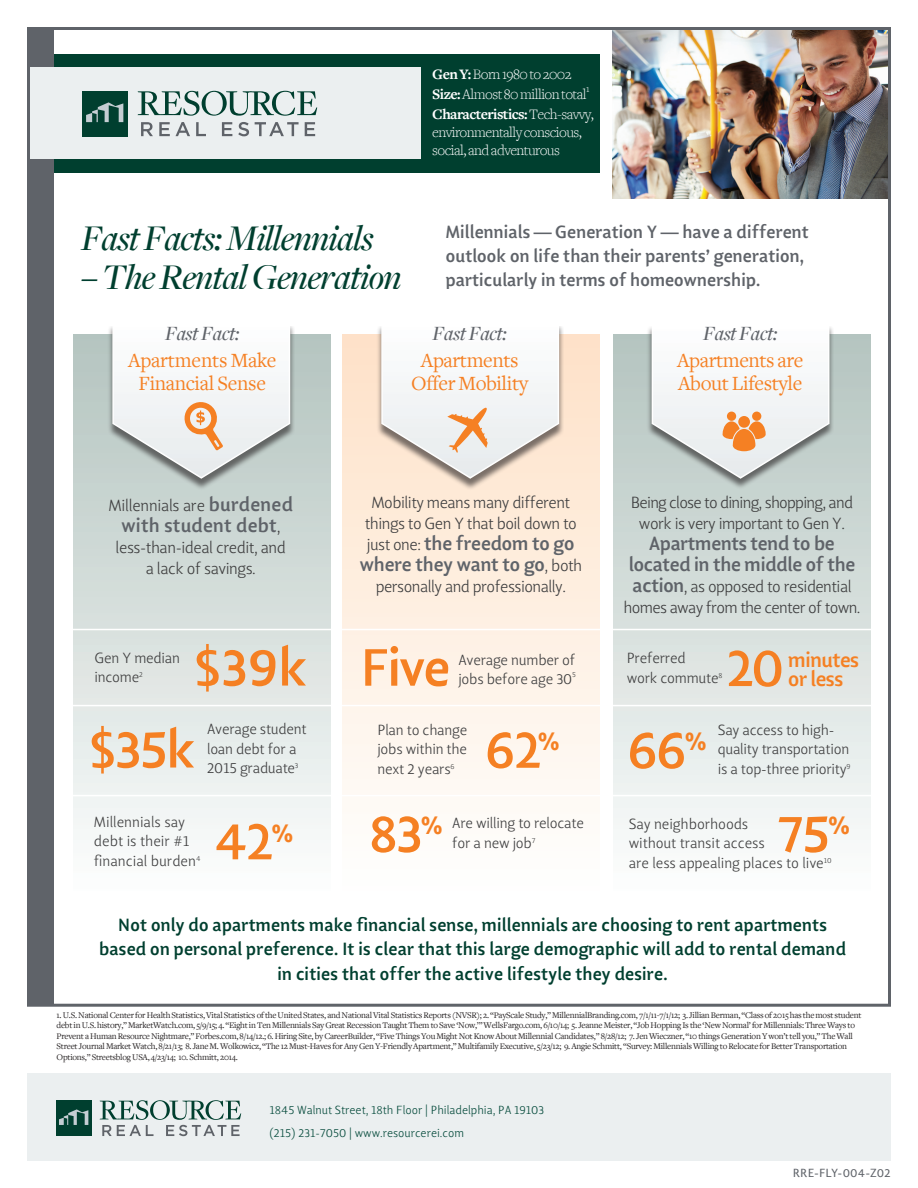
<style>
.page{position:relative;width:918px;height:1188px;background:#fff}
.page>*{position:absolute;margin:0;border:0;box-sizing:border-box;transform-origin:0 0}
.t1{font:700 53.25px "Lisboa LF";letter-spacing:-.05em;color:#f58023}
.t2{font:italic 500 37.5px "Freight Disp";letter-spacing:-.02em;color:#003f2f}
.t3{font:700 26.7px "Lisboa LF";color:#f58023}
.t4{font:21px/22.5px "Freight Text";letter-spacing:-.02em;color:#f58023;text-align:center}
.t5{font:italic 500 21px "Freight Disp";letter-spacing:-.01em;color:#5f6369}
.t6{font:700 21px/19.5px "Lisboa LF";letter-spacing:-.05em;color:#f58023}
.t7{font:700 19.5px/21px "Lisboa LF";letter-spacing:-.035em;color:#5f6369;text-align:center}
.t8{font:700 19.5px "Lisboa LF";letter-spacing:-.015em;color:#5f6369}
.t9{font:700 18px/24.3px "Lisboa LF";letter-spacing:-.02em;color:#003f2f;text-align:center}
.t10{font:700 18px/24px "Lisboa LF";letter-spacing:-.025em;color:#5f6369}
.t11{font:16.5px/21px "Lisboa LF Light";letter-spacing:-.03em;color:#3e3e3f;text-align:center}
.t12{font:15px/19.5px "Lisboa LF Light";letter-spacing:-.015em;color:#3e3e3f}
.t13{font:300 15px/18px "Freight Text";letter-spacing:-.04em;color:#fff}
.t14{font:12px/22.5px "Lisboa LF Light";color:#064b3c}
.t15{font:12px "Lisboa LF";letter-spacing:-.005em;color:#5f6369}
.t16{font:9px/10.5px "Freight Text";letter-spacing:-.025em;color:#231f20}
.t17{font:7.5px "Lisboa LF Light";color:#3e3e3f}
.t18{font:7.5px "Lisboa LF Light";color:#fff}
.s1{font-weight:700}
.s2{font-family:"Lisboa LF";font-weight:700;font-size:19.5px;color:#5f6369}
.s3{font-family:"Lisboa LF Light";font-weight:400;font-size:16.5px;color:#3e3e3f}
.s4{font-family:"Lisboa LF";font-weight:700;font-size:53.25px;color:#f58023}
.s5{font-family:"Lisboa LF";font-weight:700;font-size:26.7px;color:#f58023}
</style>
<div class="page">
<img style="left:612px;top:31px;width:275px;height:167px">
<div style="left:35px;top:54px;width:564px;height:119px;background:#003f2f"></div>
<div style="left:27px;top:28px;width:27px;height:978px;background:#5f6369"></div>
<div style="left:27px;top:67px;width:393px;height:91px;background:#ebeff0"></div>
<div style="left:73px;top:334px;width:258px;height:558px;background:linear-gradient(to bottom,#b3c3be,#fcfdfd)"></div>
<div style="left:342px;top:334px;width:258px;height:558px;background:linear-gradient(to bottom,#fee1c7,#fefefd)"></div>
<div style="left:613px;top:334px;width:258px;height:558px;background:linear-gradient(to bottom,#b3c3be,#fcfdfd)"></div>
<div style="left:107px;top:323px;width:188px;height:167px;background:#231f20;opacity:.6"></div>
<div style="left:376px;top:323px;width:188px;height:167px;background:#231f20;opacity:.6"></div>
<div style="left:646px;top:324px;width:188px;height:166px;background:#231f20;opacity:.6"></div>
<div style="left:82px;top:91px;width:46px;height:45px;background:#003f2f"></div>
<svg style="left:86px;top:102px;width:37px;height:20px"></svg>
<svg style="left:138px;top:91px;width:179px;height:25px"></svg>
<svg style="left:141px;top:122px;width:12px;height:14px"></svg>
<svg style="left:159px;top:122px;width:11px;height:14px"></svg>
<svg style="left:176px;top:122px;width:14px;height:14px"></svg>
<svg style="left:196px;top:122px;width:10px;height:14px"></svg>
<svg style="left:222px;top:122px;width:10px;height:14px"></svg>
<svg style="left:238px;top:122px;width:11px;height:14px"></svg>
<svg style="left:255px;top:122px;width:44px;height:14px"></svg>
<svg style="left:305px;top:122px;width:10px;height:14px"></svg>
<svg style="left:381px;top:326px;width:179px;height:154px"></svg>
<svg style="left:651px;top:326px;width:179px;height:154px"></svg>
<svg style="left:112px;top:326px;width:179px;height:154px"></svg>
<hr style="left:64px;top:795px;width:815px;height:1px;background:#fff">
<hr style="left:68px;top:705px;width:809px;height:1px;background:#fff">
<hr style="left:61px;top:629px;width:814px;height:1px;background:#fff">
<div style="left:27px;top:1073px;width:864px;height:88px;background:#ebeff0"></div>
<div style="left:56px;top:1100px;width:36px;height:36px;background:#003f2f"></div>
<svg style="left:59px;top:1109px;width:29px;height:16px"></svg>
<svg style="left:100px;top:1100px;width:141px;height:36px"></svg>
<div style="left:72px;top:290px;width:799px;height:36px;background:#fff"></div>
<h3 class="t13" style="left:432px;top:64px;width:156px;line-height:20.1px"><span class="s1">Gen Y:</span> Born 1980 to 2002<br><span class="s1">Size:</span> Almost 80 million total</h3>
<p class="t18" style="left:586px;top:85px;width:5px">1</p>
<h3 class="t13" style="left:432px;top:105px;width:163px"><span class="s1">Characteristics:</span> Tech-savvy, environmentally conscious, social, and adventurous</h3>
<h2 class="t2" style="left:81px;top:218px;width:294px">Fast Facts: Millennials</h2>
<h2 class="t2" style="left:81px;top:257px;width:322px">– The Rental Generation</h2>
<h3 class="t10" style="left:446px;top:220px;width:365px">Millennials — Generation Y — have a different outlook on life than their parents’ generation, particularly in terms of homeownership.</h3>
<h3 class="t5" style="left:165px;top:322px;width:76px">Fast Fact:</h3>
<h3 class="t4" style="left:128px;top:350px;width:150px">Apartments Make<br>Financial Sense</h3>
<h3 class="t5" style="left:433px;top:323px;width:76px">Fast Fact:</h3>
<h3 class="t4" style="left:411px;top:350px;width:118px">Apartments<br>Offer Mobility</h3>
<h3 class="t5" style="left:703px;top:322px;width:76px">Fast Fact:</h3>
<h3 class="t4" style="left:677px;top:350px;width:128px;text-align:left">Apartments are<br>About Lifestyle</h3>
<h3 class="t11" style="left:108px;top:494px;width:186px">Millennials are <span class="s2">burdened</span></h3>
<h3 class="t8" style="left:121px;top:513px;width:161px">with student debt<span class="s3">,</span></h3>
<h3 class="t11" style="left:116px;top:536px;width:172px">less-than-ideal credit, and a lack of savings.</h3>
<h3 class="t12" style="left:94px;top:648px;width:87px">Gen Y median income<sup>2</sup></h3>
<h1 class="t1" style="left:193px;top:634px;width:116px">$39k</h1>
<h1 class="t1" style="left:88px;top:716px;width:109px">$35k</h1>
<h3 class="t12" style="left:207px;top:719px;width:101px">Average student loan debt for a<br>2015 graduate<sup>3</sup></h3>
<h3 class="t12" style="left:94px;top:812px;width:108px">Millennials say debt is their #1 financial burden<sup>4</sup></h3>
<h1 class="t1" style="left:214px;top:808px;width:62px">42</h1>
<h3 class="t3" style="left:271px;top:816px;width:24px">%</h3>
<h3 class="t11" style="left:365px;top:492px;width:214px">Mobility means many different things to Gen Y that boil down to</h3>
<h3 class="t7" style="left:359px;top:532px;width:224px"><span class="s3">just one:</span> the freedom to go where they want to go<span class="s3">, both</span></h3>
<h3 class="t11" style="left:376px;top:576px;width:192px">personally and professionally.</h3>
<h3 class="t11" style="left:631px;top:492px;width:224px">Being close to dining, shopping, and work is very important to Gen Y.</h3>
<h3 class="t7" style="left:628px;top:532px;width:229px">Apartments tend to be located in the middle of the</h3>
<h3 class="t11" style="left:624px;top:576px;width:238px"><span class="s2">action</span>, as opposed to residential homes away from the center of town.</h3>
<h1 class="t1" style="left:360px;top:634px;width:92px">Five</h1>
<h3 class="t12" style="left:458px;top:650px;width:118px">Average number of jobs before age 30</h3>
<p class="t17" style="left:572px;top:670px;width:5px">5</p>
<h1 class="t1" style="left:726px;top:634px;width:60px">20</h1>
<h3 class="t12" style="left:627px;top:648px;width:97px">Preferred<br>work commute<sup>8</sup></h3>
<h3 class="t6" style="left:788px;top:650px;width:73px">minutes or less</h3>
<h3 class="t12" style="left:377px;top:720px;width:91px;text-align:justify">Plan to change jobs within the next 2 years<sup>6</sup></h3>
<h3 class="t12" style="left:718px;top:720px;width:134px">Say access to high&shy;quality transportation is a top-three priority<sup>9</sup></h3>
<h3 class="t12" style="left:452px;top:813px;width:133px;text-indent:-83px"><span class="s4">83</span><span class="s5">%</span> Are willing to relocate for a new job<sup>7</sup></h3>
<h1 class="t1" style="left:776px;top:800px;width:56px">75</h1>
<h1 class="t1" style="left:484px;top:716px;width:77px">62<sup>%</sup></h1>
<h1 class="t1" style="left:627px;top:716px;width:82px">66<sup>%</sup></h1>
<h3 class="t12" style="left:629px;top:814px;width:121px">Say neighborhoods</h3>
<h3 class="t3" style="left:828px;top:808px;width:24px">%</h3>
<h3 class="t12" style="left:629px;top:833px;width:197px">without transit access<br>are less appealing places to live</h3>
<p class="t17" style="left:824px;top:856px;width:9px">10</p>
<p class="t9" style="left:99px;top:912px;width:749px">Not only do apartments make financial sense, millennials are choosing to rent apartments based on personal preference. It is clear that this large demographic will add to rental demand in cities that offer the active lifestyle they desire.</p>
<p class="t16" style="left:57px;top:1010px;width:806px">1. U.S. National Center for Health Statistics, Vital Statistics of the United States, and National Vital Statistics Reports (NVSR); 2. “PayScale Study,” MillennialBranding.com, 7/1/11-7/1/12; 3. Jillian Berman, “Class of 2015 has the most student debt in U.S. history,” MarketWatch.com, 5/9/15; 4. “Eight in Ten Millennials Say Great Recession Taught Them to Save ‘Now,’” WellsFargo.com, 6/10/14; 5. Jeanne Meister, “Job Hopping Is the ‘New Normal’ for Millennials: Three Ways to Prevent a Human Resource Nightmare,” Forbes.com, 8/14/12.; 6. Hiring Site, by CareerBuilder, “Five Things You Might Not Know About Millennial Candidates,” 8/28/12; 7. Jen Wieczner, “10 things Generation Y won’t tell you,” The Wall Street Journal Market Watch, 8/21/13; 8. Jane M. Wolkowicz, “The 12 Must-Haves for Any Gen Y-Friendly Apartment,” Multifamily Executive, 5/23/12; 9. Angie Schmitt, “Survey: Millennials Willing to Relocate for Better Transportation Options,” Streetsblog USA, 4/23/14; 10. Schmitt, 2014.</p>
<h3 class="t14" style="left:270px;top:1099px;width:276px">1845 Walnut Street, 18th Floor | Philadelphia, PA 19103 (215) 231-7050 | www.resourcerei.com</h3>
<h3 class="t15" style="left:793px;top:1165px;width:99px">RRE-FLY-004-Z02</h3>
</div>
